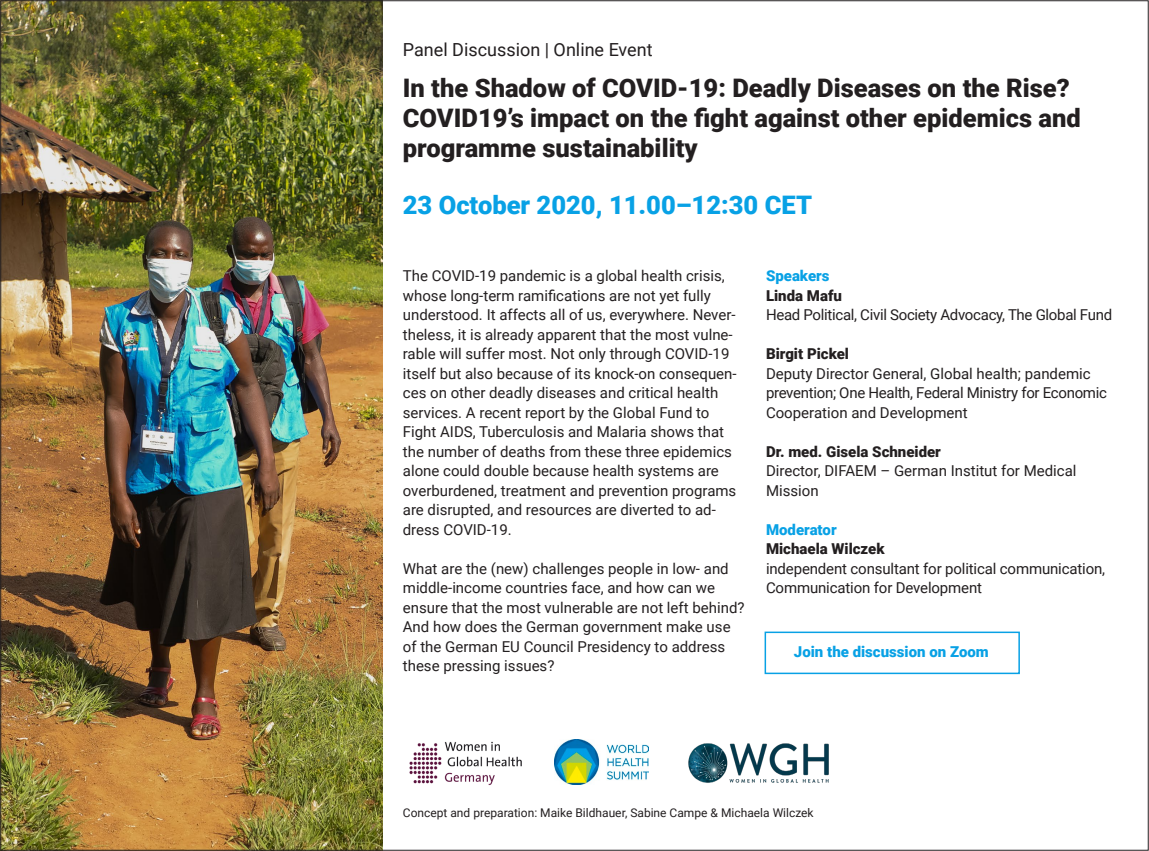
<style>
.page{position:relative;width:1149px;height:851px;background:#fff}
.page>*{position:absolute;margin:0;border:0;box-sizing:border-box;transform-origin:0 0}
.t1{font:900 25.5px/30px "Roboto";color:#231f20}
.t2{font:900 25.5px "Roboto";color:#08a1e5}
.t3{font:18px "Roboto";color:#231f20}
.t4{font:15px/19.5px "Roboto";color:#231f20}
.t5{font:15px/19.5px "Roboto";letter-spacing:-.02em;color:#231f20}
.t6{font:900 15px "Roboto";color:#231f20}
.t7{font:900 15px "Roboto";color:#08a1e5}
.t8{font:12px "Roboto";color:#231f20}
.s1{font-weight:900}
</style>
<div class="page">
<div style="left:764px;top:631px;width:255px;height:43px;background:#fff;border:2px solid #08a1e5"></div>
<img style="left:2px;top:2px;width:381px;height:846px">
<img style="left:688px;top:743px;width:141px;height:40px">
<img style="left:554px;top:739px;width:94px;height:45px">
<img style="left:409px;top:741px;width:113px;height:44px">
<p class="t3" style="left:403px;top:37px;width:251px">Panel Discussion | Online Event</p>
<p class="t1" style="left:403px;top:72px;width:668px">In the Shadow of COVID-19: Deadly Diseases on the Rise?</p>
<p class="t1" style="left:403px;top:102px;width:679px">COVID19’s impact on the fight against other epidemics and programme sustainability</p>
<p class="t2" style="left:403px;top:187px;width:410px">23 October 2020, 11.00–12:30 CET</p>
<p class="t4" style="left:403px;top:265px;width:335px">The COVID-19 pandemic is a global health crisis, whose long-term ramifications are not yet fully understood. It affects all of us, everywhere. Never&shy;theless, it is already apparent that the most vulne&shy;rable will suffer most. Not only through COVID-19 itself but also because of its knock-on consequen&shy;ces on other deadly diseases and critical health services. A recent report by the Global Fund to Fight AIDS, Tuberculosis and Malaria shows that the number of deaths from these three epidemics alone could double because health systems are overburdened, treatment and prevention programs are disrupted, and resources are diverted to ad&shy;dress COVID-19.</p>
<p class="t4" style="left:403px;top:558px;width:343px">What are the (new) challenges people in low- and middle-income countries face, and how can we ensure that the most vulnerable are not left behind?<br>And how does the German government make use of the German EU Council Presidency to address these pressing issues?</p>
<p class="t7" style="left:765px;top:265px;width:65px">Speakers</p>
<p class="t5" style="left:765px;top:285px;width:347px"><span class="s1">Linda Mafu<br></span>Head Political, Civil Society Advocacy, The Global Fund</p>
<p class="t6" style="left:765px;top:343px;width:85px">Birgit Pickel</p>
<p class="t4" style="left:765px;top:363px;width:342px">Deputy Director General, Global health; pandemic prevention; One Health, Federal Ministry for Economic<br>Cooperation and Development</p>
<p class="t6" style="left:765px;top:441px;width:176px">Dr. med. Gisela Schneider</p>
<p class="t4" style="left:765px;top:460px;width:312px">Director, DIFAEM – German Institut for Medical<br>Mission</p>
<p class="t7" style="left:765px;top:519px;width:72px">Moderator</p>
<p class="t6" style="left:765px;top:538px;width:120px">Michaela Wilczek</p>
<p class="t4" style="left:765px;top:558px;width:340px">independent consultant for political communication,<br>Communication for Development</p>
<p class="t7" style="left:793px;top:641px;width:196px">Join the discussion on Zoom</p>
<p class="t8" style="left:403px;top:804px;width:412px">Concept and preparation: Maike Bildhauer, Sabine Campe &amp; Michaela Wilczek</p>
</div>
